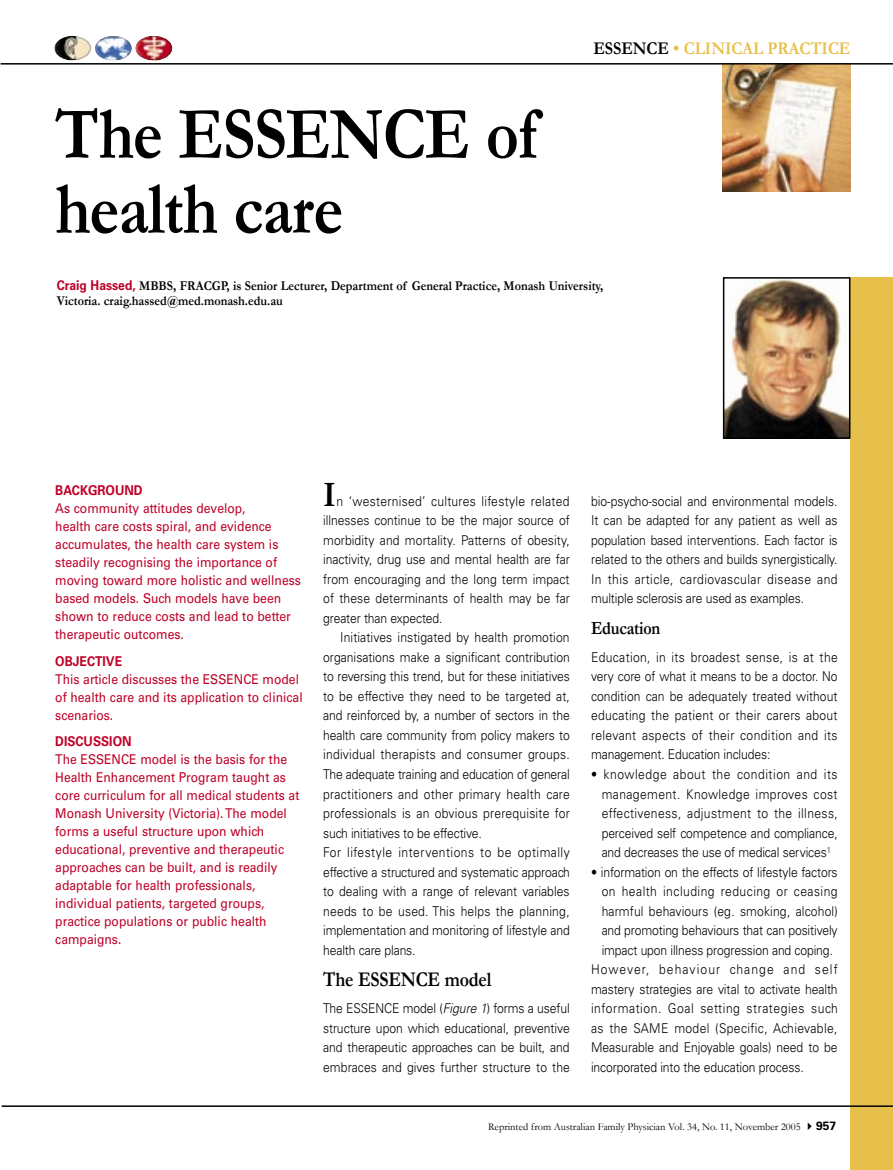
<style>
.page{position:relative;width:893px;height:1170px;background:#fff}
.page>*{position:absolute;margin:0;border:0;box-sizing:border-box;transform-origin:0 0}
.clinprac_headline{font:700 75px/75px "Garamond";letter-spacing:-.015em;color:#000;scale:.85 1}
.afp_Body_text{font:700 36px "Garamond";color:#000;scale:.9 1}
.afp_body_crosshead_A{font:700 21px "Garamond";letter-spacing:-.01em;color:#000;scale:.85 1}
.afp_body_crosshead_B{font:700 18.75px "Garamond";letter-spacing:-.01em;color:#000;scale:.85 1}
.theme_header_type{font:700 18px "Garamond";color:#e7c04b;scale:.9 1}
.afp_Body_text-2{font:300 13.5px/19.5px "Univers LT";letter-spacing:-.01em;color:#000;text-align:justify;scale:.9 1}
.clinprac_abstract_news{font:13.5px/18px "Univers LT";color:#be0027;scale:.9 1}
.afp_body_text_bullet{font:300 13.5px/19.5px "Univers LT";letter-spacing:-.01em;color:#000;text-align:justify;scale:.9 1}
.clinprac_author_biog{font:700 13.5px/15px "Garamond";color:#000;scale:.9 1}
.t1{font:10.5px "Garamond";color:#000}
.s1{color:#000}
.s2{font-family:"Univers LT";color:#be0027}
.s3{font-weight:700}
.s4{font-style:italic}
.s5{font-family:"Univers LT";font-weight:700;font-size:12px}
</style>
<div class="page">
<div style="left:850px;top:277px;width:43px;height:892px;background:#e7c04b"></div>
<img style="left:723px;top:65px;width:127px;height:126px">
<hr style="left:1px;top:63px;width:892px;height:2px;background:#000">
<hr style="left:2px;top:1105px;width:891px;height:1px;background:#000">
<img style="left:726px;top:280px;width:121px;height:156px">
<div style="left:723px;top:277px;width:127px;height:162px;border:2px solid #000"></div>
<img style="left:135px;top:36px;width:38px;height:25px">
<img style="left:95px;top:36px;width:37px;height:25px">
<img style="left:54px;top:36px;width:38px;height:24px">
<p class="clinprac_headline" style="left:55px;top:95px;width:569px">The ESSENCE of health care</p>
<p class="theme_header_type" style="left:593px;top:38px;width:287px"><span class="s1">ESSENCE</span> • CLINICAL PRACTICE</p>
<p class="clinprac_author_biog" style="left:57px;top:278px;width:609px"><span class="s2">Craig Hassed,</span> MBBS, FRACGP, is Senior Lecturer, Department of General Practice, Monash University,<br>Victoria. craig.hassed@med.monash.edu.au</p>
<p class="clinprac_abstract_news" style="left:55px;top:481px;width:274px"><span class="s3">BACKGROUND<br></span>As community attitudes develop,<br>health care costs spiral, and evidence accumulates, the health care system is steadily recognising the importance of moving toward more holistic and wellness based models. Such models have been shown to reduce costs and lead to better therapeutic outcomes.</p>
<p class="clinprac_abstract_news" style="left:55px;top:652px;width:276px"><span class="s3">OBJECTIVE<br></span>This article discusses the ESSENCE model of health care and its application to clinical scenarios.</p>
<p class="clinprac_abstract_news" style="left:55px;top:732px;width:273px"><span class="s3">DISCUSSION<br></span>The ESSENCE model is the basis for the Health Enhancement Program taught as core curriculum for all medical students at Monash University (Victoria). The model forms a useful structure upon which educational, preventive and therapeutic approaches can be built, and is readily adaptable for health professionals, individual patients, targeted groups, practice populations or public health campaigns.</p>
<p class="afp_Body_text" style="left:323px;top:473px;width:16px">I</p>
<p class="afp_Body_text-2" style="left:323px;top:491px;width:276px;text-indent:13px">n ‘westernised’ cultures lifestyle related illnesses continue to be the major source of morbidity and mortality. Patterns of obesity, inactivity, drug use and mental health are far from encouraging and the long term impact of these determinants of health may be far greater than expected.</p>
<p class="afp_Body_text-2" style="left:323px;top:628px;width:276px;text-indent:17px">Initiatives instigated by health promotion organisations make a significant contribution to reversing this trend, but for these initiatives to be effective they need to be targeted at, and reinforced by, a number of sectors in the health care community from policy makers to individual therapists and consumer groups.<br>The adequate training and education of general practitioners and other primary health care professionals is an obvious prerequisite for such initiatives to be effective.</p>
<p class="afp_Body_text-2" style="left:323px;top:842px;width:276px">For lifestyle interventions to be optimally effective a structured and systematic approach to dealing with a range of relevant variables needs to be used. This helps the planning, implementation and monitoring of lifestyle and health care plans.</p>
<p class="afp_body_crosshead_A" style="left:323px;top:966px;width:199px">The ESSENCE model</p>
<p class="afp_Body_text-2" style="left:323px;top:998px;width:276px">The ESSENCE model (<span class="s4">Figure 1</span>) forms a useful structure upon which educational, preventive and therapeutic approaches can be built, and embraces and gives further structure to the</p>
<p class="afp_Body_text-2" style="left:591px;top:491px;width:276px">bio-psycho-social and environmental models.<br>It can be adapted for any patient as well as population based interventions. Each factor is related to the others and builds synergistically.<br>In this article, cardiovascular disease and multiple sclerosis are used as examples.</p>
<p class="afp_body_crosshead_B" style="left:591px;top:616px;width:83px">Education</p>
<p class="afp_Body_text-2" style="left:591px;top:647px;width:276px">Education, in its broadest sense, is at the very core of what it means to be a doctor. No condition can be adequately treated without educating the patient or their carers about relevant aspects of their condition and its management. Education includes:</p>
<p class="afp_body_text_bullet" style="left:602px;top:764px;width:264px;text-indent:-11px">• knowledge about the condition and its management. Knowledge improves cost effectiveness, adjustment to the illness, perceived self competence and compliance, and decreases the use of medical services<sup>1</sup></p>
<p class="afp_body_text_bullet" style="left:602px;top:862px;width:264px;text-indent:-11px">• information on the effects of lifestyle factors on health including reducing or ceasing harmful behaviours (eg. smoking, alcohol) and promoting behaviours that can positively impact upon illness progression and coping.</p>
<p class="afp_Body_text-2" style="left:591px;top:959px;width:276px">However, behaviour change and self mastery strategies are vital to activate health information. Goal setting strategies such as the SAME model (Specific, Achievable, Measurable and Enjoyable goals) need to be incorporated into the education process.</p>
<p class="t1" style="left:488px;top:1120px;width:349px">Reprinted from Australian Family Physician Vol. 34, No. 11, November 2005 ✔<span class="s5">957</span></p>
</div>
